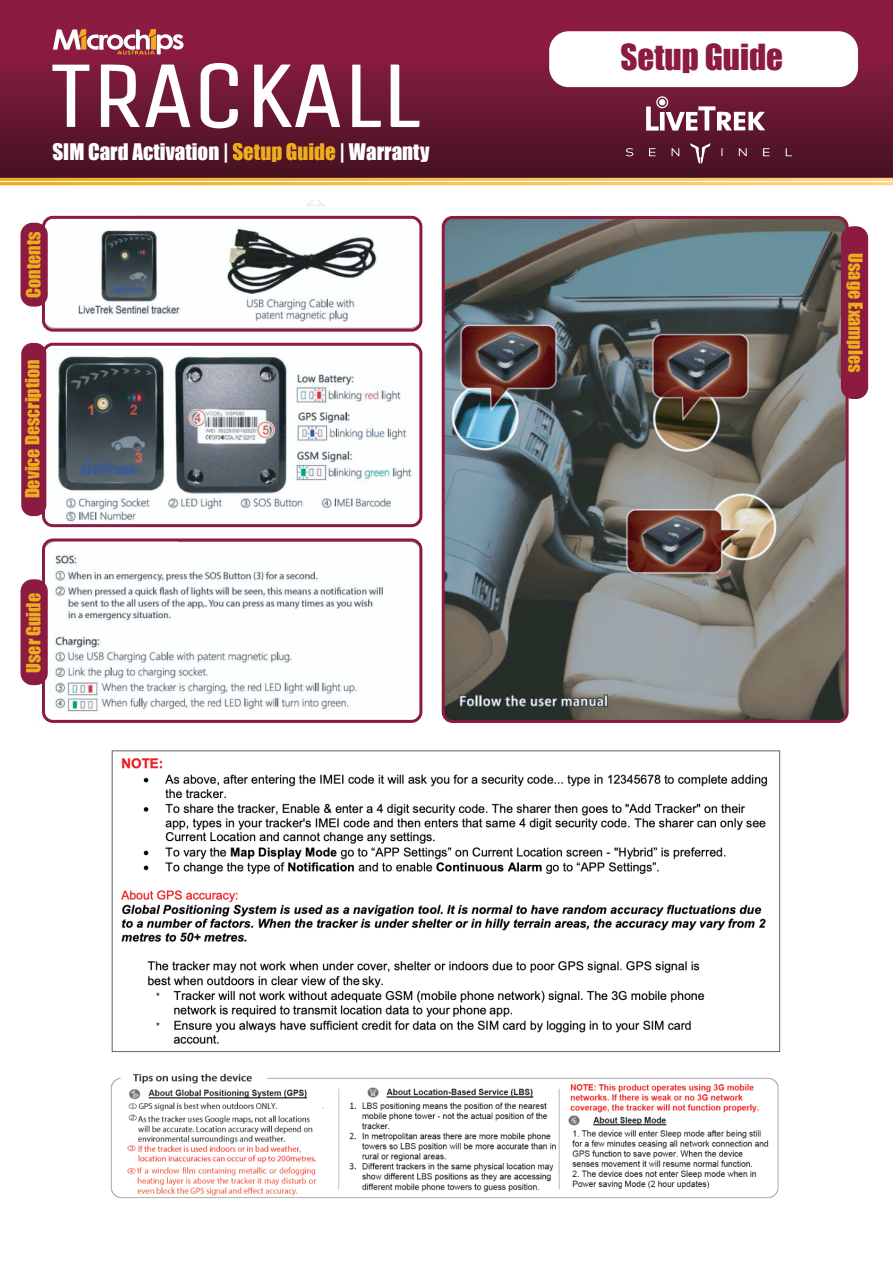
<style>
.page{position:relative;width:893px;height:1263px;background:#fff}
.page>*{position:absolute;margin:0;border:0;box-sizing:border-box;transform-origin:0 0}
.t1{font:33px "Impact";color:#8b1b40}
.t2{font:21px "Impact";color:#fff}
.t3{font:18px "Impact";color:#edab1f}
.s1{color:#efad1e}
</style>
<div class="page">
<div style="left:0;top:0;width:893px;height:180px;background:linear-gradient(to bottom,#9a1e47,#481324)"></div>
<div style="left:549px;top:31px;width:309px;height:56px;background:#fff;border-radius:19px"></div>
<svg style="left:0;top:178px;width:893px;height:7px;background:#f6c96b"></svg>
<svg style="left:101px;top:64px;width:89px;height:63px"></svg>
<svg style="left:254px;top:64px;width:86px;height:63px"></svg>
<svg style="left:201px;top:63px;width:37px;height:66px"></svg>
<svg style="left:52px;top:65px;width:37px;height:62px"></svg>
<svg style="left:391px;top:64px;width:28px;height:63px"></svg>
<svg style="left:352px;top:65px;width:29px;height:62px"></svg>
<svg style="left:53px;top:29px;width:131px;height:26px"></svg>
<svg style="left:690px;top:143px;width:21px;height:21px"></svg>
<svg style="left:739px;top:148px;width:8px;height:8px"></svg>
<svg style="left:672px;top:148px;width:8px;height:8px"></svg>
<svg style="left:649px;top:148px;width:7px;height:8px"></svg>
<svg style="left:763px;top:148px;width:7px;height:8px"></svg>
<svg style="left:626px;top:148px;width:7px;height:8px"></svg>
<svg style="left:786px;top:148px;width:6px;height:8px"></svg>
<svg style="left:721px;top:148px;width:2px;height:8px"></svg>
<svg style="left:646px;top:96px;width:119px;height:35px"></svg>
<img style="left:33px;top:200px;width:385px;height:519px">
<div style="left:59px;top:198px;width:64px;height:26px;background:#fff"></div>
<div style="left:61px;top:337px;width:119px;height:15px;background:#fff"></div>
<div style="left:59px;top:534px;width:119px;height:15px;background:#fff"></div>
<svg style="left:421px;top:220px;width:448px;height:499px;background:#767877"></svg>
<div style="left:442px;top:216px;width:407px;height:507px;border:3px solid #8b1b40;border-radius:9px"></div>
<div style="left:42px;top:216px;width:380px;height:116px;border:3px solid #8b1b40;border-radius:9px"></div>
<div style="left:42px;top:343px;width:380px;height:184px;border:3px solid #8b1b40;border-radius:9px"></div>
<div style="left:42px;top:538px;width:380px;height:185px;border:3px solid #8b1b40;border-radius:9px"></div>
<div style="left:21px;top:223px;width:27px;height:84px;background:#8b1b40;border-radius:12px"></div>
<div style="left:21px;top:343px;width:25px;height:173px;background:#8b1b40;border-radius:11px"></div>
<div style="left:21px;top:579px;width:27px;height:106px;background:#8b1b40;border-radius:12px"></div>
<div style="left:841px;top:226px;width:27px;height:173px;background:#8b1b40;border-radius:12px"></div>
<img style="left:110px;top:750px;width:671px;height:449px">
<p class="t2" style="left:52px;top:135px;width:379px">SIM Card Activation | <span class="s1">Setup Guide</span> | Warranty</p>
<p class="t3" style="left:19px;top:298px;width:68px;rotate:-90deg">Contents</p>
<p class="t3" style="left:18px;top:498px;width:141px;rotate:-90deg">Device Description</p>
<p class="t3" style="left:19px;top:673px;width:81px;rotate:-90deg">User Guide</p>
<h1 class="t1" style="left:620px;top:31px;width:164px">Setup Guide</h1>
<p class="t3" style="left:869px;top:253px;width:120px;rotate:90deg">Usage Examples</p>
</div>
